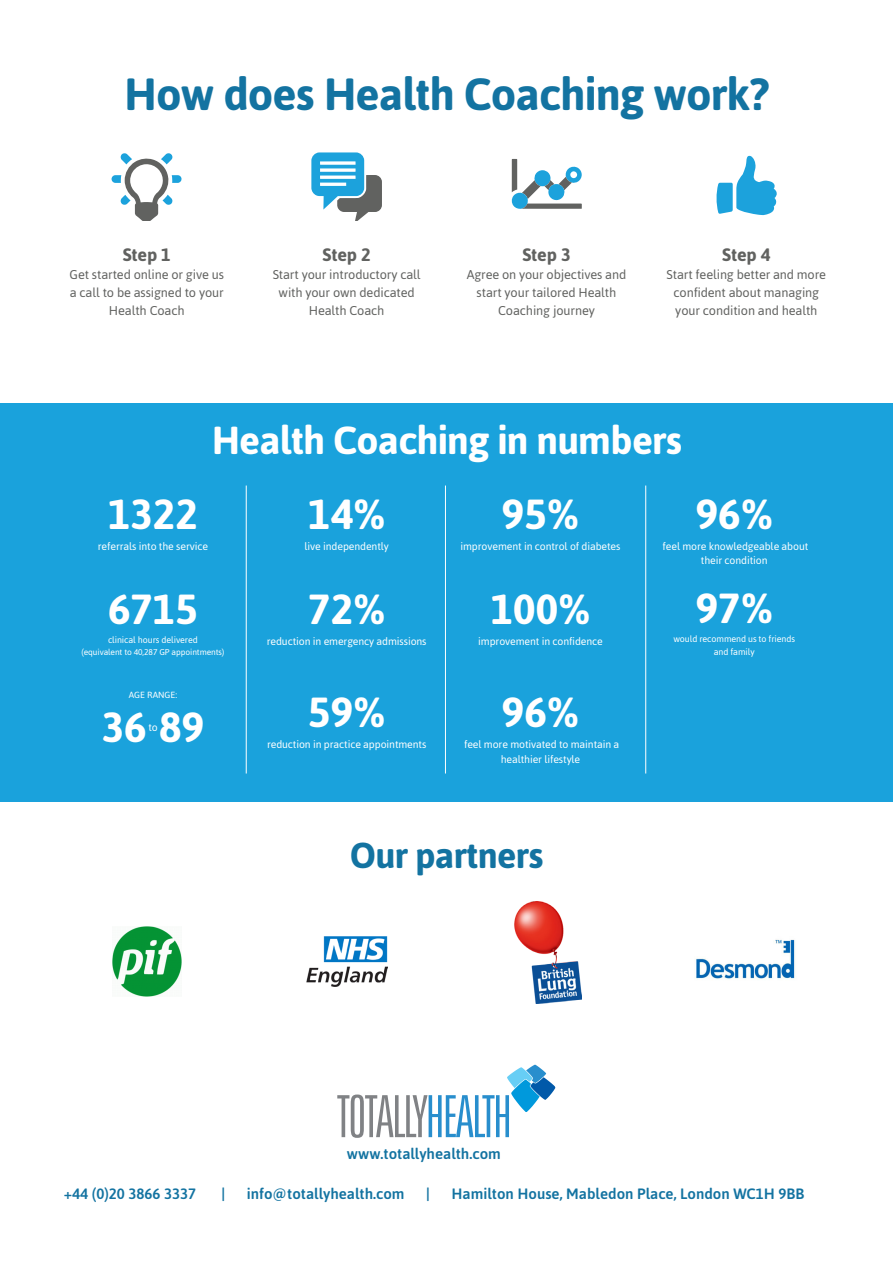
<style>
.page{position:relative;width:893px;height:1263px;background:#fff}
.page>*{position:absolute;margin:0;border:0;box-sizing:border-box;transform-origin:0 0}
.section_header{font:700 45px "Asap";letter-spacing:-.02em;color:#1373a1}
.big_numbers{font:700 42px "Asap";color:#fff}
.section_header-2{font:700 39px "Asap";letter-spacing:-.02em;color:#fff}
.section_header-3{font:700 36px "Asap";letter-spacing:-.02em;color:#1373a1}
.subheader{font:700 18px "Asap";letter-spacing:-.01em;color:#616260}
.t1{font:500 15px "Asap";color:#1373a1}
.BodyCopy{font:12.75px/18px "Asap";letter-spacing:-.01em;color:#616260;text-align:center}
.stat_copy{font:10.5px/14.7px "Asap";letter-spacing:-.01em;color:#fff;text-align:center}
.big_numbers-2{font:10.5px "Asap";color:#fff}
.BodyCopy-2{font:8.85px/12.6px "Asap";letter-spacing:-.01em;color:#fff;text-align:center}
.BodyCopy-3{font:8.4px "Asap";letter-spacing:-.01em;color:#fff}
</style>
<div class="page">
<svg style="left:337px;top:1065px;width:219px;height:73px"></svg>
<div style="left:0;top:403px;width:893px;height:398px;background:#1aa2dc"></div>
<svg style="left:111px;top:153px;width:71px;height:68px"></svg>
<svg style="left:311px;top:152px;width:71px;height:68px"></svg>
<hr style="left:320px;top:176px;width:36px;height:3px;background:#fff">
<hr style="left:320px;top:183px;width:26px;height:3px;background:#fff">
<svg style="left:511px;top:159px;width:71px;height:50px"></svg>
<svg style="left:716px;top:156px;width:61px;height:59px"></svg>
<hr style="left:246px;top:485px;width:1px;height:288px;background:#fff">
<hr style="left:445px;top:485px;width:1px;height:288px;background:#fff">
<hr style="left:645px;top:485px;width:1px;height:288px;background:#fff">
<img style="left:514px;top:902px;width:67px;height:101px">
<img style="left:696px;top:939px;width:99px;height:41px">
<img style="left:306px;top:937px;width:81px;height:49px">
<img style="left:112px;top:927px;width:69px;height:69px">
<p class="section_header" style="left:124px;top:64px;width:647px">How does Health Coaching work?</p>
<p class="subheader" style="left:123px;top:242px;width:50px">Step 1</p>
<p class="BodyCopy" style="left:70px;top:265px;width:156px">Get started online or give us a call to be assigned to your<br>Health Coach</p>
<p class="subheader" style="left:323px;top:242px;width:50px">Step 2</p>
<p class="BodyCopy" style="left:273px;top:265px;width:149px">Start your introductory call with your own dedicated<br>Health Coach</p>
<p class="subheader" style="left:522px;top:242px;width:50px">Step 3</p>
<p class="BodyCopy" style="left:467px;top:265px;width:161px">Agree on your objectives and start your tailored Health<br>Coaching journey</p>
<p class="subheader" style="left:722px;top:242px;width:50px">Step 4</p>
<p class="BodyCopy" style="left:667px;top:265px;width:161px">Start feeling better and more confident about managing your condition and health</p>
<p class="section_header-2" style="left:211px;top:414px;width:472px">Health Coaching in numbers</p>
<p class="big_numbers" style="left:108px;top:486px;width:91px">1322</p>
<p class="stat_copy" style="left:98px;top:538px;width:112px">referrals into the service</p>
<p class="big_numbers" style="left:108px;top:581px;width:91px">6715</p>
<p class="BodyCopy-2" style="left:108px;top:633px;width:91px">clinical hours delivered</p>
<p class="BodyCopy-3" style="left:81px;top:647px;width:145px">(equivalent to 40,287 GP appointments)</p>
<p class="BodyCopy-2" style="left:129px;top:688px;width:50px">AGE RANGE:</p>
<p class="big_numbers" style="left:102px;top:699px;width:104px">36 89</p>
<p class="big_numbers-2" style="left:148px;top:720px;width:11px">to</p>
<p class="big_numbers" style="left:308px;top:486px;width:79px">14%</p>
<p class="stat_copy" style="left:305px;top:538px;width:86px">live independently</p>
<p class="big_numbers" style="left:308px;top:581px;width:79px">72%</p>
<p class="stat_copy" style="left:267px;top:633px;width:161px">reduction in emergency admissions</p>
<p class="big_numbers" style="left:308px;top:684px;width:79px">59%</p>
<p class="stat_copy" style="left:267px;top:737px;width:161px">reduction in practice appointments</p>
<p class="big_numbers" style="left:502px;top:486px;width:79px">95%</p>
<p class="stat_copy" style="left:460px;top:538px;width:162px">improvement in control of diabetes</p>
<p class="big_numbers" style="left:491px;top:581px;width:101px">100%</p>
<p class="stat_copy" style="left:478px;top:633px;width:126px">improvement in confidence</p>
<p class="big_numbers" style="left:502px;top:684px;width:79px">96%</p>
<p class="stat_copy" style="left:464px;top:737px;width:157px">feel more motivated to maintain a healthier lifestyle</p>
<p class="section_header-3" style="left:350px;top:831px;width:195px">Our partners</p>
<p class="big_numbers" style="left:696px;top:486px;width:79px">96%</p>
<p class="stat_copy" style="left:663px;top:538px;width:147px">feel more knowledgeable about their condition</p>
<p class="big_numbers" style="left:696px;top:580px;width:79px">97%</p>
<p class="BodyCopy-2" style="left:673px;top:633px;width:123px">would recommend us to friends and family</p>
<p class="t1" style="left:347px;top:1144px;width:155px">www.totallyhealth.com</p>
<p class="t1" style="left:64px;top:1184px;width:134px">+44 (0)20 3866 3337</p>
<p class="t1" style="left:222px;top:1184px;width:5px">|</p>
<p class="t1" style="left:247px;top:1184px;width:159px">info@totallyhealth.com</p>
<p class="t1" style="left:426px;top:1184px;width:5px">|</p>
<p class="t1" style="left:452px;top:1184px;width:354px">Hamilton House, Mabledon Place, London WC1H 9BB</p>
</div>
